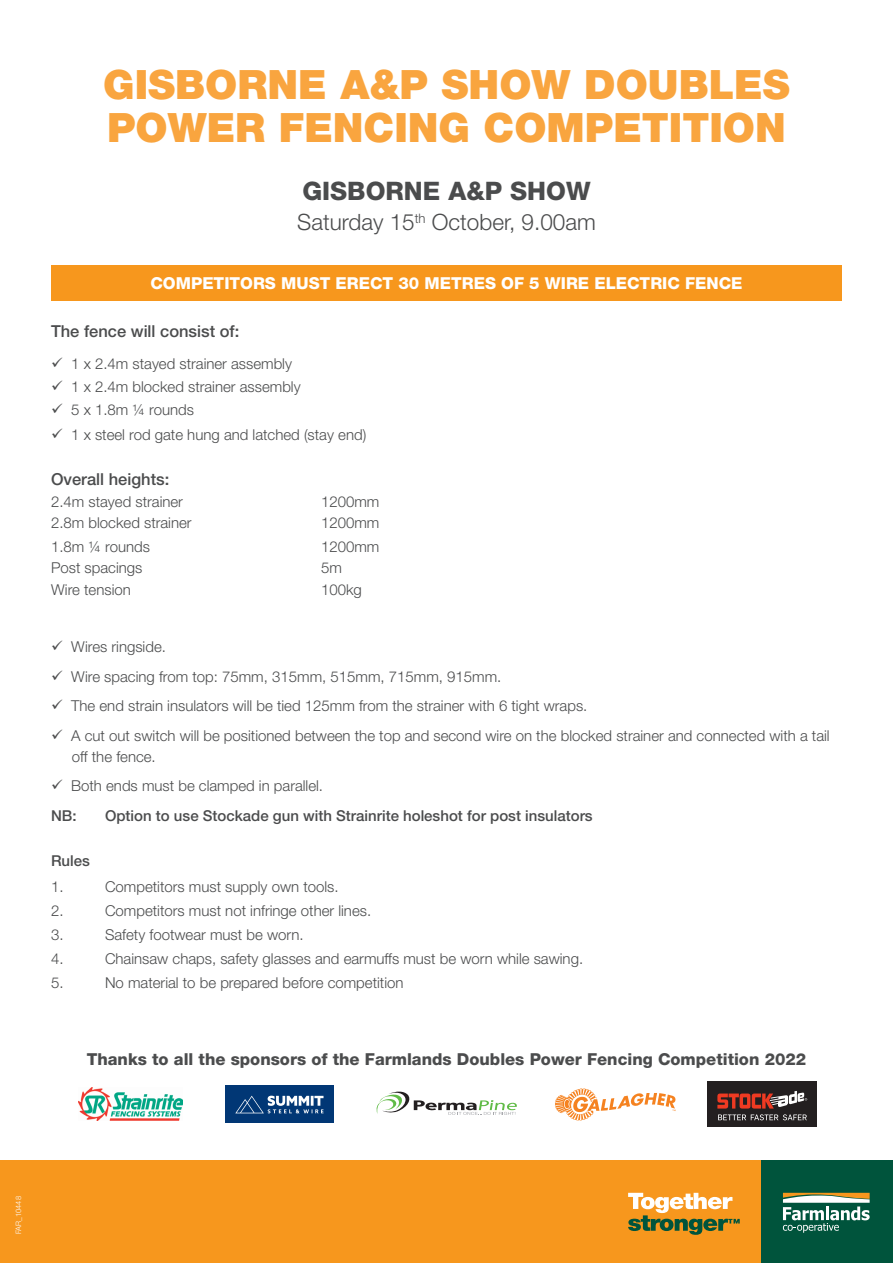
<style>
.page{position:relative;width:893px;height:1263px;background:#fff}
.page>*{position:absolute;margin:0;border:0;box-sizing:border-box;transform-origin:0 0}
.t1{font:900 40.5px/42.9px "Helvetica Neue LT Std";color:#f9a53f}
.t2{font:800 25.5px "Helvetica Neue LT Std";color:#4b4c4d}
.t3{font:300 22.5px "Helvetica Neue LT Std";color:#4b4c4d}
.t4{font:800 16.5px "Helvetica Neue LT Std";color:#4b4c4d}
.t5{font:800 16.5px "Helvetica Neue LT Std";color:#fff}
.t6{font:500 16.5px "Helvetica Neue LT Std";color:#4b4c4d}
.t7{font:300 15px/21px "Helvetica Neue LT Std";color:#4b4c4d}
.t8{font:500 15px "Helvetica Neue LT Std";color:#4b4c4d}
.t9{font:300 7.5px "Helvetica Neue LT Std";color:#fff}
.s1{font-weight:500}
</style>
<div class="page">
<div style="left:51px;top:265px;width:791px;height:35px;background:#f7971d"></div>
<div style="left:0;top:1160px;width:893px;height:103px;background:#f7971d"></div>
<div style="left:761px;top:1160px;width:132px;height:103px;background:#00543c"></div>
<svg style="left:783px;top:1193px;width:87px;height:40px"></svg>
<svg style="left:628px;top:1193px;width:112px;height:42px"></svg>
<svg style="left:376px;top:1091px;width:141px;height:24px"></svg>
<div style="left:225px;top:1086px;width:108px;height:37px;background:#013775"></div>
<svg style="left:235px;top:1096px;width:88px;height:17px"></svg>
<img style="left:79px;top:1087px;width:103px;height:33px">
<svg style="left:555px;top:1088px;width:121px;height:32px"></svg>
<div style="left:708px;top:1082px;width:109px;height:45px;background:#231f20"></div>
<svg style="left:717px;top:1091px;width:90px;height:17px"></svg>
<svg style="left:718px;top:1114px;width:89px;height:6px"></svg>
<h1 class="t1" style="left:103px;top:63px;width:688px">GISBORNE A&amp;P SHOW DOUBLES<br>POWER FENCING COMPETITION</h1>
<h2 class="t2" style="left:302px;top:176px;width:290px">GISBORNE A&amp;P SHOW</h2>
<h3 class="t3" style="left:297px;top:209px;width:300px">Saturday 15<sup>th</sup> October, 9.00am</h3>
<p class="t5" style="left:150px;top:274px;width:594px">COMPETITORS MUST ERECT 30 METRES OF 5 WIRE ELECTRIC FENCE</p>
<p class="t6" style="left:51px;top:322px;width:190px">The fence will consist of:</p>
<p class="t7" style="left:51px;top:353px;width:242px">✓ 1 x 2.4m stayed strainer assembly</p>
<p class="t7" style="left:51px;top:376px;width:251px">✓ 1 x 2.4m blocked strainer assembly</p>
<p class="t7" style="left:51px;top:399px;width:144px">✓ 5 x 1.8m ¼ rounds</p>
<p class="t7" style="left:51px;top:424px;width:317px">✓ 1 x steel rod gate hung and latched (stay end)</p>
<p class="t6" style="left:51px;top:469px;width:120px">Overall heights:</p>
<p class="t7" style="left:51px;top:491px;width:133px">2.4m stayed strainer</p>
<p class="t7" style="left:321px;top:491px;width:60px">1200mm</p>
<p class="t7" style="left:51px;top:512px;width:142px">2.8m blocked strainer</p>
<p class="t7" style="left:321px;top:512px;width:60px">1200mm</p>
<p class="t7" style="left:51px;top:535px;width:100px">1.8m ¼ rounds</p>
<p class="t7" style="left:321px;top:535px;width:60px">1200mm</p>
<p class="t7" style="left:51px;top:557px;width:93px">Post spacings</p>
<p class="t7" style="left:321px;top:557px;width:22px">5m</p>
<p class="t7" style="left:51px;top:579px;width:81px">Wire tension</p>
<p class="t7" style="left:321px;top:579px;width:42px">100kg</p>
<p class="t7" style="left:51px;top:636px;width:116px">✓ Wires ringside.</p>
<p class="t7" style="left:51px;top:666px;width:452px">✓ Wire spacing from top: 75mm, 315mm, 515mm, 715mm, 915mm.</p>
<p class="t7" style="left:51px;top:695px;width:538px">✓ The end strain insulators will be tied 125mm from the strainer with 6 tight wraps.</p>
<p class="t7" style="left:72px;top:725px;width:759px;text-indent:-21px">✓ A cut out switch will be positioned between the top and second wire on the blocked strainer and connected with a tail off the fence.</p>
<p class="t7" style="left:51px;top:771px;width:274px;line-height:29.5px">✓ Both ends must be clamped in parallel.<br><span class="s1">NB:</span></p>
<p class="t8" style="left:105px;top:807px;width:489px">Option to use Stockade gun with Strainrite holeshot for post insulators</p>
<p class="t8" style="left:51px;top:852px;width:40px">Rules</p>
<p class="t7" style="left:51px;top:876px;width:14px">1.</p>
<p class="t7" style="left:105px;top:876px;width:235px">Competitors must supply own tools.</p>
<p class="t7" style="left:51px;top:900px;width:14px">2.</p>
<p class="t7" style="left:105px;top:900px;width:268px">Competitors must not infringe other lines.</p>
<p class="t7" style="left:51px;top:924px;width:14px">3.</p>
<p class="t7" style="left:105px;top:924px;width:200px">Safety footwear must be worn.</p>
<p class="t7" style="left:51px;top:948px;width:14px">4.</p>
<p class="t7" style="left:105px;top:948px;width:480px">Chainsaw chaps, safety glasses and earmuffs must be worn while sawing.</p>
<p class="t7" style="left:51px;top:972px;width:14px">5.</p>
<p class="t7" style="left:105px;top:972px;width:300px">No material to be prepared before competition</p>
<p class="t4" style="left:87px;top:1049px;width:721px">Thanks to all the sponsors of the Farmlands Doubles Power Fencing Competition 2022</p>
<p class="t9" style="left:14px;top:1234px;width:39px;rotate:-90deg">FAR_10448</p>
</div>
